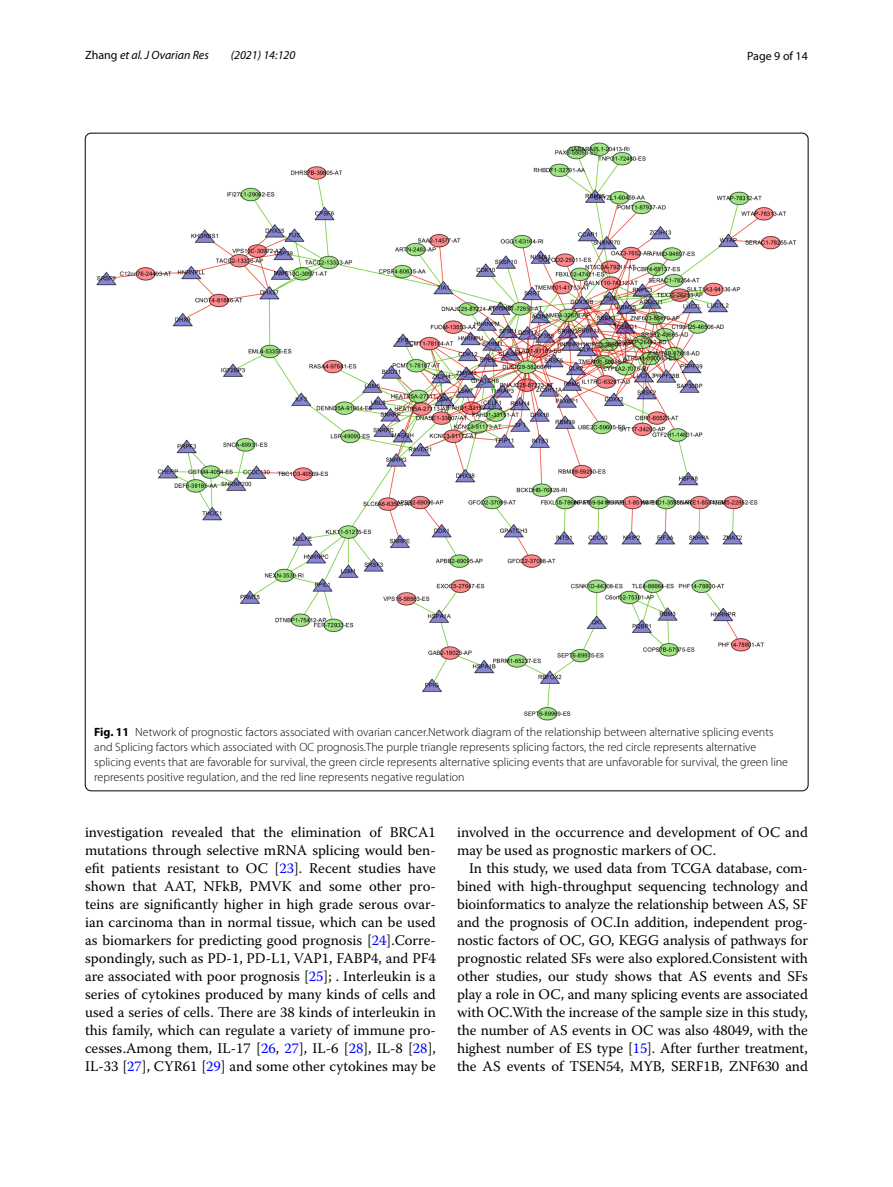
<style>
.page{position:relative;width:893px;height:1187px;background:#fff}
.page>*{position:absolute;margin:0;border:0;box-sizing:border-box;transform-origin:0 0}
.t1{font:14.7px/18px "Warnock Pro";color:#000;text-align:justify}
.t2{font:300 12px/15px "Myriad Pro";color:#000}
.t3{font:italic 12px "Myriad Pro";color:#000}
.t4{font:12px "Myriad Pro";color:#000}
.s1{font-style:normal}
.s2{font-weight:700}
.s3{color:#00f}
</style>
<div class="page">
<img style="left:96px;top:142px;width:701px;height:578px">
<p class="t3" style="left:85px;top:48px;width:125px"><span class="s1">Zhang</span> et al. J Ovarian Res</p>
<p class="t3" style="left:231px;top:48px;width:66px">(2021) 14:120</p>
<p class="t4" style="left:747px;top:48px;width:62px">Page 9 of 14</p>
<p class="t2" style="left:94px;top:724px;width:695px"><span class="s2">Fig. 11</span> Network of prognostic factors associated with ovarian cancer.Network diagram of the relationship between alternative splicing events and Splicing factors which associated with OC prognosis.The purple triangle represents splicing factors, the red circle represents alternative splicing events that are favorable for survival, the green circle represents alternative splicing events that are unfavorable for survival, the green line represents positive regulation, and the red line represents negative regulation</p>
<p class="t1" style="left:85px;top:822px;width:352px">investigation revealed that the elimination of BRCA1 mutations through selective mRNA splicing would ben&shy;efit patients resistant to OC [<span class="s3">23</span>]. Recent studies have shown that AAT, NFkB, PMVK and some other pro&shy;teins are significantly higher in high grade serous ovar&shy;ian carcinoma than in normal tissue, which can be used as biomarkers for predicting good prognosis [<span class="s3">24</span>].Corre&shy;spondingly, such as PD-1, PD-L1, VAP1, FABP4, and PF4 are associated with poor prognosis [<span class="s3">25</span>]; . Interleukin is a series of cytokines produced by many kinds of cells and used a series of cells. There are 38 kinds of interleukin in this family, which can regulate a variety of immune pro&shy;cesses.Among them, IL-17 [<span class="s3">26</span>, <span class="s3">27</span>], IL-6 [<span class="s3">28</span>], IL-8 [<span class="s3">28</span>], IL-33 [<span class="s3">27</span>], CYR61 [<span class="s3">29</span>] and some other cytokines may be</p>
<p class="t1" style="left:457px;top:822px;width:352px">involved in the occurrence and development of OC and may be used as prognostic markers of OC.</p>
<p class="t1" style="left:457px;top:858px;width:352px;text-indent:12px">In this study, we used data from TCGA database, com&shy;bined with high-throughput sequencing technology and bioinformatics to analyze the relationship between AS, SF and the prognosis of OC.In addition, independent prog&shy;nostic factors of OC, GO, KEGG analysis of pathways for prognostic related SFs were also explored.Consistent with other studies, our study shows that AS events and SFs play a role in OC, and many splicing events are associated with OC.With the increase of the sample size in this study, the number of AS events in OC was also 48049, with the highest number of ES type [<span class="s3">15</span>]. After further treatment, the AS events of TSEN54, MYB, SERF1B, ZNF630 and</p>
</div>
